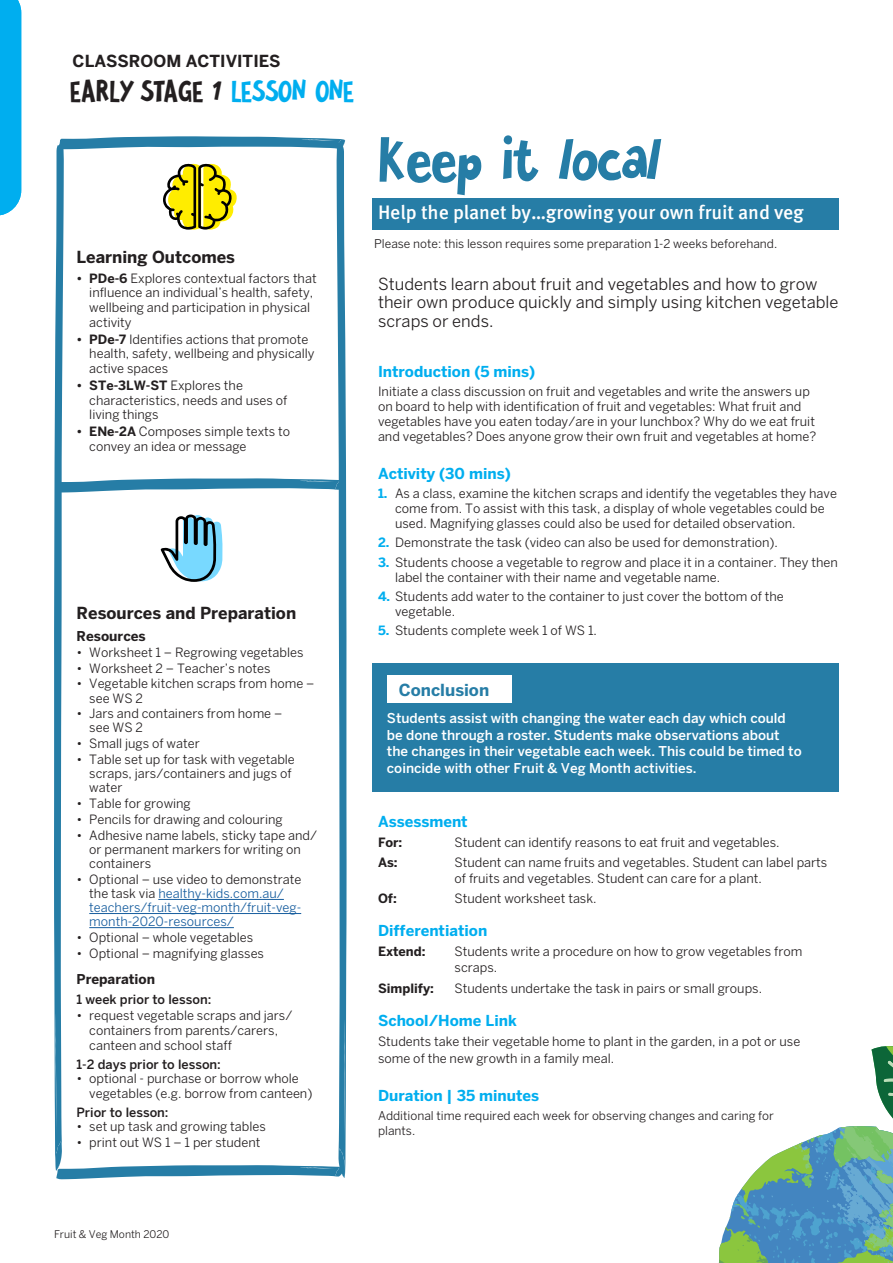
<style>
.page{position:relative;width:893px;height:1263px;background:#fff}
.page>*{position:absolute;margin:0;border:0;box-sizing:border-box;transform-origin:0 0}
.t1{font:68.7px "Cool Britannia Sans";letter-spacing:-.01em;color:#267da6}
.t2{font:33px "Cool Britannia Sans";letter-spacing:-.01em;color:#231f20}
.t3{font:500 19.5px "Meta Pro";letter-spacing:-.005em;color:#fff}
.t4{font:16.5px/18.8px "Benton Sans";color:#231f20}
.t5{font:700 16.5px "Benton Sans";color:#231f20}
.t6{font:700 16.5px "Benton Sans";color:#267da6}
.t7{font:700 15px "Benton Sans";color:#00aeef}
.t8{font:500 13.5px/16.5px "Benton Sans";color:#fff}
.t9{font:700 13.5px "Benton Sans";color:#231f20}
.t10{font:12.75px/15px "Benton Sans";color:#231f20}
.t11{font:12.75px/14.1px "Benton Sans";color:#175d9e}
.t12{font:500 12.75px "Benton Sans";color:#231f20}
.t13{font:700 12.75px "Benton Sans";color:#231f20}
.t14{font:12px/15px "Benton Sans";color:#231f20}
.t15{font:10.5px "Benton Sans";color:#231f20}
.s1{color:#00aeef}
.s2{font-weight:700}
.s3{color:#231f20}
.s4{font-weight:700;color:#00aeef}
</style>
<div class="page">
<div style="left:0;top:0;width:21px;height:216px;background:#00aeef"></div>
<svg style="left:54px;top:136px;width:293px;height:1043px"></svg>
<div style="left:372px;top:663px;width:467px;height:129px;background:#267da6"></div>
<div style="left:387px;top:675px;width:125px;height:28px;background:#fff"></div>
<div style="left:372px;top:198px;width:467px;height:32px;background:#267da6"></div>
<svg style="left:718px;top:1046px;width:175px;height:217px"></svg>
<p class="t5" style="left:73px;top:51px;width:209px">CLASSROOM ACTIVITIES</p>
<h2 class="t2" style="left:70px;top:68px;width:286px">EARLY STAGE 1 <span class="s1">LESSON ONE</span></h2>
<p class="t5" style="left:77px;top:247px;width:160px">Learning Outcomes</p>
<p class="t10" style="left:89px;top:270px;width:229px;text-indent:-13px"><span class="s2">• PDe-6</span> Explores contextual factors that influence an individual’s health, safety, wellbeing and participation in physical activity</p>
<p class="t10" style="left:89px;top:331px;width:227px;text-indent:-13px"><span class="s2">• PDe-7</span> Identifies actions that promote health, safety, wellbeing and physically active spaces</p>
<p class="t10" style="left:89px;top:378px;width:200px;text-indent:-13px"><span class="s2">• STe-3LW-ST</span> Explores the characteristics, needs and uses of living things</p>
<p class="t10" style="left:89px;top:424px;width:203px;text-indent:-13px"><span class="s2">• ENe-2A</span> Composes simple texts to convey an idea or message</p>
<p class="t5" style="left:77px;top:603px;width:221px">Resources and Preparation</p>
<p class="t9" style="left:77px;top:628px;width:71px">Resources</p>
<p class="t10" style="left:77px;top:644px;width:228px">• Worksheet 1 – Regrowing vegetables</p>
<p class="t10" style="left:77px;top:660px;width:196px">• Worksheet 2 – Teacher’s notes</p>
<p class="t10" style="left:89px;top:676px;width:227px;line-height:14.1px;text-indent:-13px">• Vegetable kitchen scraps from home – see WS 2</p>
<p class="t10" style="left:89px;top:706px;width:195px;line-height:14.1px;text-indent:-13px">• Jars and containers from home – see WS 2</p>
<p class="t10" style="left:77px;top:736px;width:125px">• Small jugs of water</p>
<p class="t10" style="left:89px;top:752px;width:207px;line-height:14.1px;text-indent:-13px">• Table set up for task with vegetable scraps, jars/containers and jugs of water</p>
<p class="t10" style="left:77px;top:796px;width:116px">• Table for growing</p>
<p class="t10" style="left:77px;top:811px;width:208px">• Pencils for drawing and colouring</p>
<p class="t10" style="left:89px;top:828px;width:229px;line-height:14.1px;text-indent:-13px">• Adhesive name labels, sticky tape and/ or permanent markers for writing on containers</p>
<p class="t11" style="left:89px;top:872px;width:214px;text-indent:-13px"><span class="s3">• Optional – use video to demonstrate the task via</span> healthy-kids.com.au/ teachers/fruit-veg-month/fruit-veg&shy;month-2020-resources/</p>
<p class="t10" style="left:77px;top:929px;width:178px">• Optional – whole vegetables</p>
<p class="t10" style="left:77px;top:945px;width:189px">• Optional – magnifying glasses</p>
<p class="t9" style="left:77px;top:971px;width:80px">Preparation</p>
<p class="t12" style="left:77px;top:992px;width:136px">1 week prior to lesson:</p>
<p class="t10" style="left:89px;top:1008px;width:205px;line-height:14.5px;text-indent:-13px">• request vegetable scraps and jars/ containers from parents/carers, canteen and school staff</p>
<p class="t12" style="left:77px;top:1056px;width:146px">1-2 days prior to lesson:</p>
<p class="t10" style="left:89px;top:1070px;width:225px;text-indent:-13px">• optional - purchase or borrow whole vegetables (e.g. borrow from canteen)</p>
<p class="t12" style="left:77px;top:1105px;width:94px">Prior to lesson:</p>
<p class="t10" style="left:77px;top:1119px;width:191px">• set up task and growing tables</p>
<p class="t10" style="left:77px;top:1135px;width:185px">• print out WS 1 – 1 per student</p>
<h1 class="t1" style="left:378px;top:111px;width:285px">Keep it local</h1>
<h3 class="t3" style="left:378px;top:200px;width:427px">Help the planet by…growing your own fruit and veg</h3>
<p class="t14" style="left:374px;top:236px;width:404px">Please note: this lesson requires some preparation 1-2 weeks beforehand.</p>
<p class="t4" style="left:378px;top:274px;width:462px">Students learn about fruit and vegetables and how to grow their own produce quickly and simply using kitchen vegetable scraps or ends.</p>
<p class="t7" style="left:378px;top:362px;width:159px">Introduction (5 mins)</p>
<p class="t10" style="left:378px;top:383px;width:440px">Initiate a class discussion on fruit and vegetables and write the answers up on board to help with identification of fruit and vegetables: What fruit and vegetables have you eaten today/are in your lunchbox? Why do we eat fruit and vegetables? Does anyone grow their own fruit and vegetables at home?</p>
<p class="t7" style="left:378px;top:464px;width:134px">Activity (30 mins)</p>
<p class="t10" style="left:395px;top:486px;width:443px;text-indent:-17px"><span class="s4">1.</span> As a class, examine the kitchen scraps and identify the vegetables they have come from. To assist with this task, a display of whole vegetables could be used. Magnifying glasses could also be used for detailed observation.</p>
<p class="t10" style="left:378px;top:535px;width:401px"><span class="s4">2.</span> Demonstrate the task (video can also be used for demonstration).</p>
<p class="t10" style="left:395px;top:554px;width:444px;text-indent:-17px"><span class="s4">3.</span> Students choose a vegetable to regrow and place it in a container. They then label the container with their name and vegetable name.</p>
<p class="t10" style="left:395px;top:589px;width:390px;text-indent:-17px"><span class="s4">4.</span> Students add water to the container to just cover the bottom of the vegetable.</p>
<p class="t10" style="left:378px;top:623px;width:220px"><span class="s4">5.</span> Students complete week 1 of WS 1.</p>
<p class="t6" style="left:399px;top:680px;width:92px">Conclusion</p>
<p class="t8" style="left:387px;top:710px;width:416px">Students assist with changing the water each day which could be done through a roster. Students make observations about the changes in their vegetable each week. This could be timed to coincide with other Fruit &amp; Veg Month activities.</p>
<p class="t7" style="left:378px;top:813px;width:91px">Assessment</p>
<p class="t13" style="left:378px;top:835px;width:26px">For:</p>
<p class="t10" style="left:455px;top:835px;width:326px">Student can identify reasons to eat fruit and vegetables.</p>
<p class="t13" style="left:378px;top:855px;width:21px">As:</p>
<p class="t10" style="left:455px;top:855px;width:374px;line-height:15.8px">Student can name fruits and vegetables. Student can label parts of fruits and vegetables. Student can care for a plant.</p>
<p class="t13" style="left:378px;top:891px;width:20px">Of:</p>
<p class="t10" style="left:455px;top:891px;width:144px">Student worksheet task.</p>
<p class="t7" style="left:378px;top:922px;width:111px">Differentiation</p>
<p class="t13" style="left:378px;top:944px;width:49px">Extend:</p>
<p class="t10" style="left:455px;top:943px;width:349px;line-height:15.8px">Students write a procedure on how to grow vegetables from scraps.</p>
<p class="t13" style="left:378px;top:980px;width:57px">Simplify:</p>
<p class="t10" style="left:455px;top:980px;width:309px">Students undertake the task in pairs or small groups.</p>
<p class="t7" style="left:378px;top:1011px;width:140px">School/Home Link</p>
<p class="t10" style="left:378px;top:1033px;width:424px;line-height:16.5px">Students take their vegetable home to plant in the garden, in a pot or use some of the new growth in a family meal.</p>
<p class="t7" style="left:378px;top:1086px;width:163px">Duration | 35 minutes</p>
<p class="t14" style="left:378px;top:1108px;width:397px">Additional time required each week for observing changes and caring for plants.</p>
<p class="t15" style="left:54px;top:1228px;width:117px">Fruit &amp; Veg Month 2020</p>
</div>
